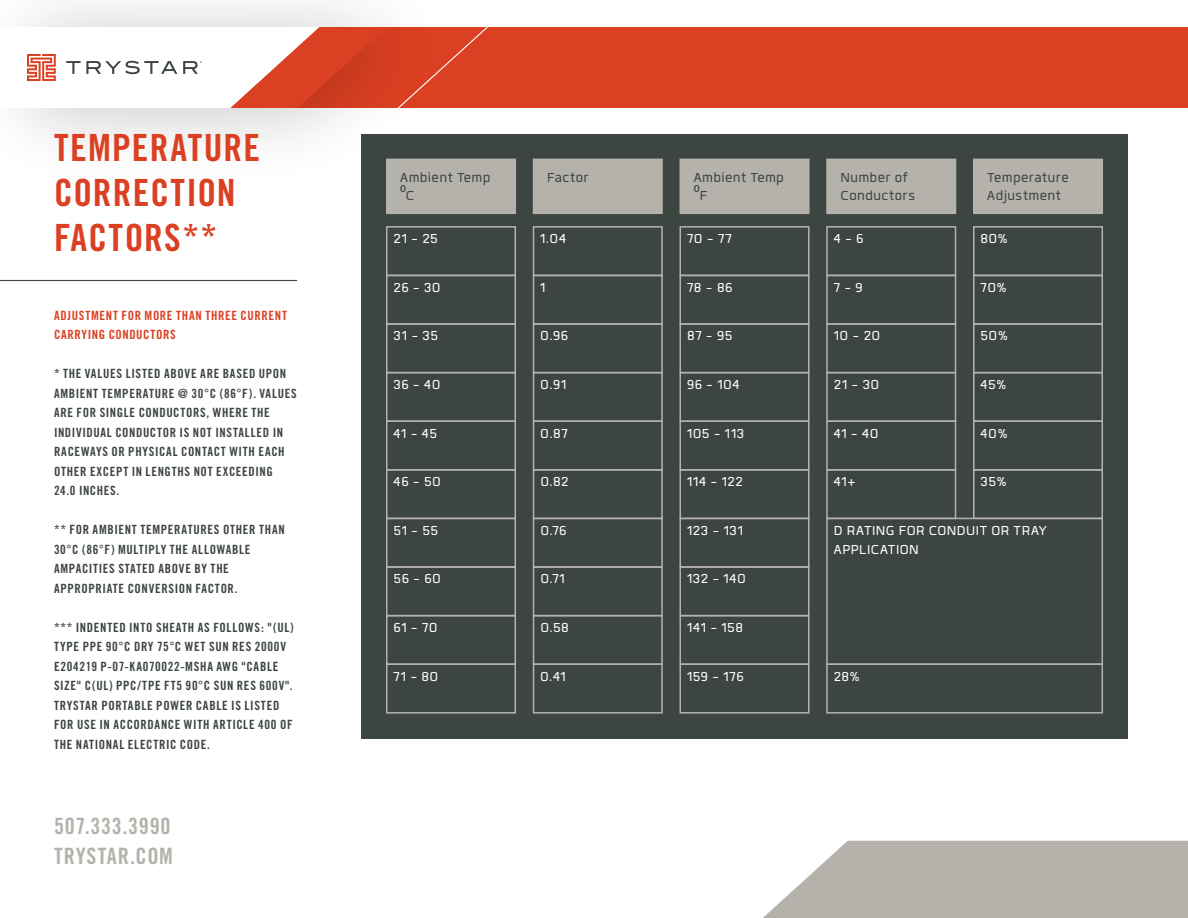
<style>
.page{position:relative;width:1188px;height:918px;background:#fff}
.page>*{position:absolute;margin:0;border:0;box-sizing:border-box;transform-origin:0 0}
.t1{font:37.5px/45px "Trade Gothic Bold Cond Twenty";letter-spacing:.03em;color:#db4022}
.t2{font:22.5px/30px "Trade Gothic Bold Cond Twenty";letter-spacing:.035em;color:#b5b2ac}
.t3{font:18px/19.5px "Quan";letter-spacing:.025em;color:#fff}
.t4{font:18px/18px "Quan";letter-spacing:.02em;color:#3d4543}
.t5{font:18px "Myriad Pro";color:#3d4543}
.t6{font:12.75px/19.5px "Trade Gothic Bold Cond Twenty";letter-spacing:.05em;color:#3d4543}
.t7{font:12.75px/19.5px "Trade Gothic Bold Cond Twenty";letter-spacing:.05em;color:#db4022}
.s1{font-family:"Quan"}
</style>
<div class="page">
<svg style="left:763px;top:841px;width:425px;height:77px"></svg>
<div style="left:534px;top:27px;width:654px;height:81px;background:#db4022"></div>
<svg style="left:27px;top:4px;width:507px;height:139px"></svg>
<hr style="left:0;top:280px;width:297px;height:1px;background:#3d4543">
<div style="left:361px;top:134px;width:767px;height:604px;background:#3d4543"></div>
<div style="left:386px;top:159px;width:130px;height:55px;background:#b5b2ac"></div>
<div style="left:533px;top:159px;width:130px;height:55px;background:#b5b2ac"></div>
<div style="left:680px;top:159px;width:130px;height:55px;background:#b5b2ac"></div>
<div style="left:826px;top:159px;width:130px;height:55px;background:#b5b2ac"></div>
<div style="left:973px;top:159px;width:130px;height:55px;background:#b5b2ac"></div>
<div style="left:386px;top:226px;width:130px;height:50px;border:2px solid #b5b2ac"></div>
<div style="left:533px;top:226px;width:130px;height:50px;border:2px solid #b5b2ac"></div>
<div style="left:680px;top:226px;width:130px;height:50px;border:2px solid #b5b2ac"></div>
<div style="left:826px;top:226px;width:130px;height:50px;border:2px solid #b5b2ac"></div>
<div style="left:973px;top:226px;width:130px;height:50px;border:2px solid #b5b2ac"></div>
<div style="left:386px;top:275px;width:130px;height:50px;border:2px solid #b5b2ac"></div>
<div style="left:533px;top:275px;width:130px;height:50px;border:2px solid #b5b2ac"></div>
<div style="left:680px;top:275px;width:130px;height:50px;border:2px solid #b5b2ac"></div>
<div style="left:826px;top:275px;width:130px;height:50px;border:2px solid #b5b2ac"></div>
<div style="left:973px;top:275px;width:130px;height:50px;border:2px solid #b5b2ac"></div>
<div style="left:386px;top:323px;width:130px;height:50px;border:2px solid #b5b2ac"></div>
<div style="left:533px;top:323px;width:130px;height:50px;border:2px solid #b5b2ac"></div>
<div style="left:680px;top:323px;width:130px;height:50px;border:2px solid #b5b2ac"></div>
<div style="left:826px;top:323px;width:130px;height:50px;border:2px solid #b5b2ac"></div>
<div style="left:973px;top:323px;width:130px;height:50px;border:2px solid #b5b2ac"></div>
<div style="left:386px;top:372px;width:130px;height:50px;border:2px solid #b5b2ac"></div>
<div style="left:533px;top:372px;width:130px;height:50px;border:2px solid #b5b2ac"></div>
<div style="left:680px;top:372px;width:130px;height:50px;border:2px solid #b5b2ac"></div>
<div style="left:826px;top:372px;width:130px;height:50px;border:2px solid #b5b2ac"></div>
<div style="left:973px;top:372px;width:130px;height:50px;border:2px solid #b5b2ac"></div>
<div style="left:386px;top:420px;width:130px;height:51px;border:2px solid #b5b2ac"></div>
<div style="left:533px;top:420px;width:130px;height:51px;border:2px solid #b5b2ac"></div>
<div style="left:680px;top:420px;width:130px;height:51px;border:2px solid #b5b2ac"></div>
<div style="left:826px;top:420px;width:130px;height:51px;border:2px solid #b5b2ac"></div>
<div style="left:973px;top:420px;width:130px;height:51px;border:2px solid #b5b2ac"></div>
<div style="left:386px;top:469px;width:130px;height:50px;border:2px solid #b5b2ac"></div>
<div style="left:533px;top:469px;width:130px;height:50px;border:2px solid #b5b2ac"></div>
<div style="left:680px;top:469px;width:130px;height:50px;border:2px solid #b5b2ac"></div>
<div style="left:826px;top:469px;width:130px;height:50px;border:2px solid #b5b2ac"></div>
<div style="left:973px;top:469px;width:130px;height:50px;border:2px solid #b5b2ac"></div>
<div style="left:386px;top:518px;width:130px;height:50px;border:2px solid #b5b2ac"></div>
<div style="left:533px;top:518px;width:130px;height:50px;border:2px solid #b5b2ac"></div>
<div style="left:680px;top:518px;width:130px;height:50px;border:2px solid #b5b2ac"></div>
<div style="left:826px;top:518px;width:277px;height:147px;border:2px solid #b5b2ac"></div>
<div style="left:386px;top:566px;width:130px;height:50px;border:2px solid #b5b2ac"></div>
<div style="left:533px;top:566px;width:130px;height:50px;border:2px solid #b5b2ac"></div>
<div style="left:680px;top:566px;width:130px;height:50px;border:2px solid #b5b2ac"></div>
<div style="left:386px;top:615px;width:130px;height:50px;border:2px solid #b5b2ac"></div>
<div style="left:533px;top:615px;width:130px;height:50px;border:2px solid #b5b2ac"></div>
<div style="left:680px;top:615px;width:130px;height:50px;border:2px solid #b5b2ac"></div>
<div style="left:386px;top:663px;width:130px;height:51px;border:2px solid #b5b2ac"></div>
<div style="left:533px;top:663px;width:130px;height:51px;border:2px solid #b5b2ac"></div>
<div style="left:680px;top:663px;width:130px;height:51px;border:2px solid #b5b2ac"></div>
<div style="left:826px;top:663px;width:277px;height:51px;border:2px solid #b5b2ac"></div>
<h1 class="t1" style="left:54px;top:125px;width:208px">TEMPERATURE<br>CORRECTION<br>FACTORS**</h1>
<p class="t7" style="left:54px;top:305px;width:235px">ADJUSTMENT FOR MORE THAN THREE CURRENT<br>CARRYING CONDUCTORS</p>
<p class="t6" style="left:54px;top:364px;width:244px">* THE VALUES LISTED ABOVE ARE BASED UPON AMBIENT TEMPERATURE @ 30°C (86°F). VALUES ARE FOR SINGLE CONDUCTORS, WHERE THE INDIVIDUAL CONDUCTOR IS NOT INSTALLED IN RACEWAYS OR PHYSICAL CONTACT WITH EACH OTHER EXCEPT IN LENGTHS NOT EXCEEDING 24.0 INCHES.</p>
<p class="t6" style="left:54px;top:520px;width:232px">** FOR AMBIENT TEMPERATURES OTHER THAN 30°C (86°F) MULTIPLY THE ALLOWABLE AMPACITIES STATED ABOVE BY THE APPROPRIATE CONVERSION FACTOR.</p>
<p class="t6" style="left:54px;top:617px;width:241px">*** INDENTED INTO SHEATH AS FOLLOWS: "(UL)<br>TYPE PPE 90°C DRY 75°C WET SUN RES 2000V E204219 P-07-KA070022-MSHA AWG "CABLE SIZE" C(UL) PPC/TPE FT5 90°C SUN RES 600V".<br>TRYSTAR PORTABLE POWER CABLE IS LISTED FOR USE IN ACCORDANCE WITH ARTICLE 400 OF THE NATIONAL ELECTRIC CODE.</p>
<h2 class="t2" style="left:54px;top:811px;width:120px">507.333.3990<br>TRYSTAR.COM</h2>
<h3 class="t4" style="left:400px;top:168px;width:92px">Ambient Temp</h3>
<h3 class="t5" style="left:400px;top:183px;width:16px">0<span class="s1">C</span></h3>
<h3 class="t4" style="left:547px;top:168px;width:43px">Factor</h3>
<h3 class="t4" style="left:694px;top:168px;width:92px">Ambient Temp</h3>
<h3 class="t5" style="left:694px;top:183px;width:15px">0<span class="s1">F</span></h3>
<h3 class="t4" style="left:841px;top:168px;width:76px">Number of<br>Conductors</h3>
<h3 class="t4" style="left:987px;top:168px;width:83px">Temperature<br>Adjustment</h3>
<h3 class="t3" style="left:394px;top:229px;width:46px">21 - 25</h3>
<h3 class="t3" style="left:540px;top:229px;width:27px">1.04</h3>
<h3 class="t3" style="left:687px;top:229px;width:46px">70 - 77</h3>
<h3 class="t3" style="left:834px;top:229px;width:31px">4 - 6</h3>
<h3 class="t3" style="left:981px;top:229px;width:29px">80%</h3>
<h3 class="t3" style="left:394px;top:277px;width:49px">26 - 30</h3>
<h3 class="t3" style="left:540px;top:277px;width:7px">1</h3>
<h3 class="t3" style="left:687px;top:277px;width:47px">78 - 86</h3>
<h3 class="t3" style="left:834px;top:277px;width:31px">7 - 9</h3>
<h3 class="t3" style="left:981px;top:277px;width:28px">70%</h3>
<h3 class="t3" style="left:394px;top:326px;width:46px">31 - 35</h3>
<h3 class="t3" style="left:540px;top:326px;width:29px">0.96</h3>
<h3 class="t3" style="left:687px;top:326px;width:47px">87 - 95</h3>
<h3 class="t3" style="left:834px;top:326px;width:48px">10 - 20</h3>
<h3 class="t3" style="left:981px;top:326px;width:29px">50%</h3>
<h3 class="t3" style="left:394px;top:375px;width:49px">36 - 40</h3>
<h3 class="t3" style="left:540px;top:375px;width:28px">0.91</h3>
<h3 class="t3" style="left:687px;top:375px;width:54px">96 - 104</h3>
<h3 class="t3" style="left:834px;top:375px;width:47px">21 - 30</h3>
<h3 class="t3" style="left:981px;top:375px;width:28px">45%</h3>
<h3 class="t3" style="left:394px;top:423px;width:45px">41 - 45</h3>
<h3 class="t3" style="left:540px;top:423px;width:29px">0.87</h3>
<h3 class="t3" style="left:687px;top:423px;width:59px">105 - 113</h3>
<h3 class="t3" style="left:834px;top:423px;width:46px">41 - 40</h3>
<h3 class="t3" style="left:981px;top:423px;width:29px">40%</h3>
<h3 class="t3" style="left:394px;top:472px;width:49px">46 - 50</h3>
<h3 class="t3" style="left:540px;top:472px;width:30px">0.82</h3>
<h3 class="t3" style="left:687px;top:472px;width:57px">114 - 122</h3>
<h3 class="t3" style="left:834px;top:472px;width:23px">41+</h3>
<h3 class="t3" style="left:981px;top:472px;width:28px">35%</h3>
<h3 class="t3" style="left:394px;top:520px;width:46px">51 - 55</h3>
<h3 class="t3" style="left:540px;top:520px;width:28px">0.76</h3>
<h3 class="t3" style="left:687px;top:520px;width:58px">123 - 131</h3>
<h3 class="t3" style="left:834px;top:520px;width:215px">D RATING FOR CONDUIT OR TRAY<br>APPLICATION</h3>
<h3 class="t3" style="left:394px;top:569px;width:49px">56 - 60</h3>
<h3 class="t3" style="left:540px;top:569px;width:26px">0.71</h3>
<h3 class="t3" style="left:687px;top:569px;width:60px">132 - 140</h3>
<h3 class="t3" style="left:394px;top:618px;width:46px">61 - 70</h3>
<h3 class="t3" style="left:540px;top:618px;width:30px">0.58</h3>
<h3 class="t3" style="left:687px;top:618px;width:57px">141 - 158</h3>
<h3 class="t3" style="left:394px;top:666px;width:46px">71 - 80</h3>
<h3 class="t3" style="left:540px;top:666px;width:27px">0.41</h3>
<h3 class="t3" style="left:687px;top:666px;width:58px">159 - 176</h3>
<h3 class="t3" style="left:834px;top:666px;width:28px">28%</h3>
</div>
